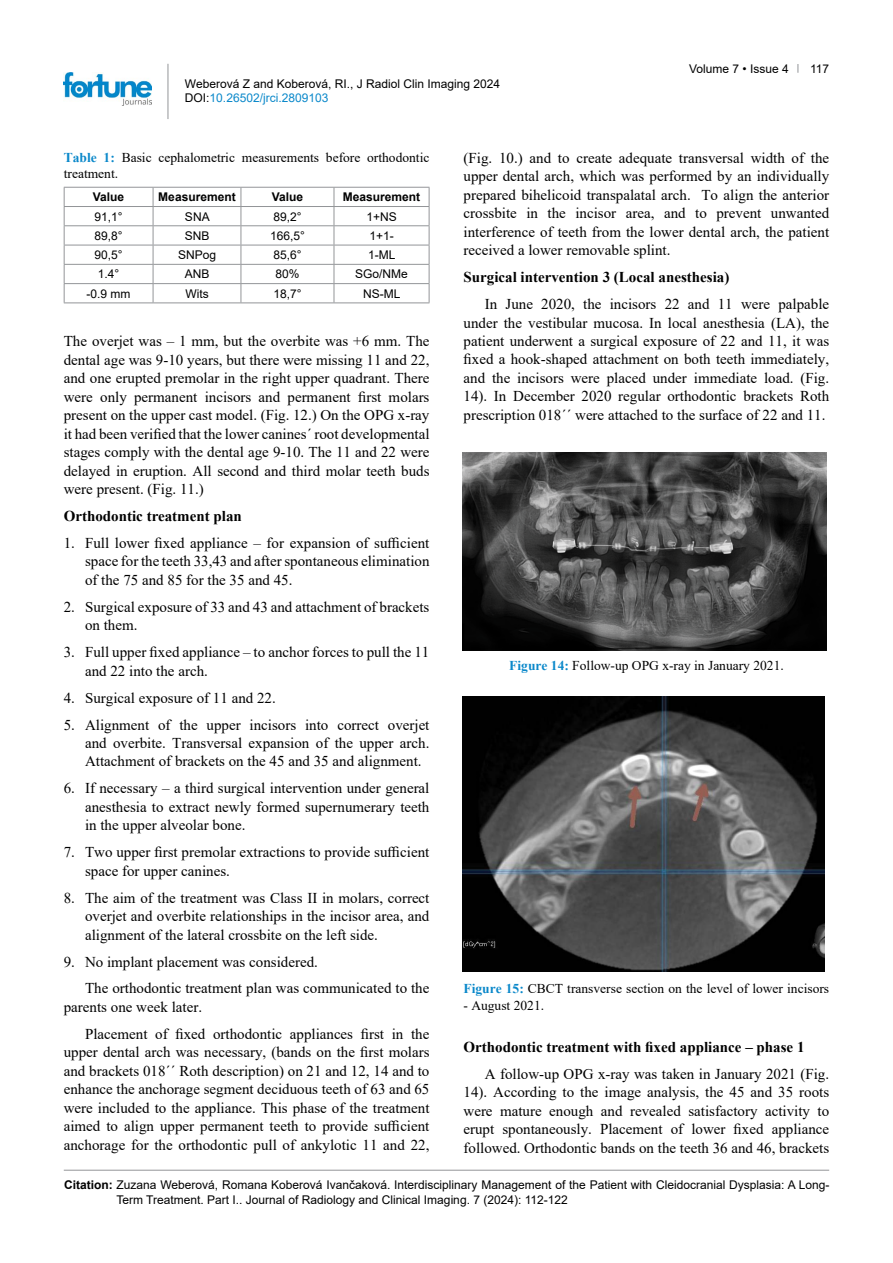
<style>
.page{position:relative;width:893px;height:1263px;background:#fff}
.page>*{position:absolute;margin:0;border:0;box-sizing:border-box;transform-origin:0 0}
.t1{font:15px/18.5px "Times New Roman";color:#000;text-align:justify}
.t2{font:700 15px "Times New Roman";color:#000}
.t3{font:13.5px/16.5px "Times New Roman";color:#000}
.t4{font:12px/14.4px "Arial";color:#000}
.t5{font:700 12px "Arial";color:#000}
.s1{color:#0a88ca}
.s2{font-weight:700;color:#0a88ca}
.s3{font-weight:700}
</style>
<div class="page">
<hr style="left:168px;top:64px;width:1px;height:55px;background:#939598">
<img style="left:64px;top:72px;width:88px;height:33px">
<hr style="left:64px;top:1170px;width:765px;height:1px;background:#939598">
<hr style="left:64px;top:187px;width:89px;height:1px;background:#939598">
<hr style="left:153px;top:187px;width:88px;height:1px;background:#939598">
<hr style="left:241px;top:187px;width:93px;height:1px;background:#939598">
<hr style="left:334px;top:187px;width:95px;height:1px;background:#939598">
<hr style="left:64px;top:206px;width:89px;height:1px;background:#939598">
<hr style="left:153px;top:206px;width:88px;height:1px;background:#939598">
<hr style="left:241px;top:206px;width:93px;height:1px;background:#939598">
<hr style="left:334px;top:206px;width:95px;height:1px;background:#939598">
<hr style="left:64px;top:225px;width:89px;height:1px;background:#939598">
<hr style="left:153px;top:225px;width:88px;height:1px;background:#939598">
<hr style="left:241px;top:225px;width:93px;height:1px;background:#939598">
<hr style="left:334px;top:225px;width:95px;height:1px;background:#939598">
<hr style="left:64px;top:245px;width:89px;height:1px;background:#939598">
<hr style="left:153px;top:245px;width:88px;height:1px;background:#939598">
<hr style="left:241px;top:245px;width:93px;height:1px;background:#939598">
<hr style="left:334px;top:245px;width:95px;height:1px;background:#939598">
<hr style="left:64px;top:264px;width:89px;height:1px;background:#939598">
<hr style="left:153px;top:264px;width:88px;height:1px;background:#939598">
<hr style="left:241px;top:264px;width:93px;height:1px;background:#939598">
<hr style="left:334px;top:264px;width:95px;height:1px;background:#939598">
<hr style="left:64px;top:283px;width:89px;height:1px;background:#939598">
<svg style="left:64px;top:188px;width:1px;height:114px"></svg>
<hr style="left:153px;top:283px;width:88px;height:1px;background:#939598">
<svg style="left:153px;top:188px;width:1px;height:114px"></svg>
<hr style="left:241px;top:283px;width:93px;height:1px;background:#939598">
<svg style="left:241px;top:188px;width:1px;height:114px"></svg>
<hr style="left:334px;top:283px;width:95px;height:1px;background:#939598">
<svg style="left:334px;top:188px;width:1px;height:114px"></svg>
<svg style="left:429px;top:188px;width:1px;height:114px"></svg>
<hr style="left:64px;top:302px;width:89px;height:1px;background:#939598">
<hr style="left:153px;top:302px;width:88px;height:1px;background:#939598">
<hr style="left:241px;top:302px;width:93px;height:1px;background:#939598">
<hr style="left:334px;top:302px;width:95px;height:1px;background:#939598">
<img style="left:462px;top:452px;width:364px;height:198px">
<img style="left:462px;top:696px;width:362px;height:276px">
<p class="t4" style="left:185px;top:76px;width:317px">Weberová Z and Koberová, RI., J Radiol Clin Imaging 2024<br>DOI:<span class="s1">10.26502/jrci.2809103</span></p>
<p class="t4" style="left:689px;top:61px;width:101px">Volume 7 • Issue 4</p>
<p class="t4" style="left:810px;top:61px;width:21px">117</p>
<p class="t3" style="left:64px;top:149px;width:367px"><span class="s2">Table 1:</span> Basic cephalometric measurements before orthodontic treatment.</p>
<p class="t5" style="left:93px;top:189px;width:33px">Value</p>
<p class="t5" style="left:158px;top:189px;width:79px">Measurement</p>
<p class="t5" style="left:272px;top:189px;width:33px">Value</p>
<p class="t5" style="left:343px;top:189px;width:79px">Measurement</p>
<p class="t4" style="left:95px;top:209px;width:30px">91,1°</p>
<p class="t4" style="left:185px;top:209px;width:26px">SNA</p>
<p class="t4" style="left:273px;top:209px;width:30px">89,2°</p>
<p class="t4" style="left:366px;top:209px;width:32px">1+NS</p>
<p class="t4" style="left:95px;top:228px;width:30px">89,8°</p>
<p class="t4" style="left:185px;top:228px;width:26px">SNB</p>
<p class="t4" style="left:270px;top:228px;width:36px">166,5°</p>
<p class="t4" style="left:369px;top:228px;width:26px">1+1-</p>
<p class="t4" style="left:95px;top:248px;width:30px">90,5°</p>
<p class="t4" style="left:178px;top:248px;width:40px">SNPog</p>
<p class="t4" style="left:273px;top:248px;width:30px">85,6°</p>
<p class="t4" style="left:368px;top:248px;width:29px">1-ML</p>
<p class="t4" style="left:98px;top:267px;width:23px">1.4°</p>
<p class="t4" style="left:185px;top:267px;width:26px">ANB</p>
<p class="t4" style="left:275px;top:267px;width:26px">80%</p>
<p class="t4" style="left:355px;top:267px;width:54px">SGo/NMe</p>
<p class="t4" style="left:87px;top:286px;width:46px">-0.9 mm</p>
<p class="t4" style="left:185px;top:286px;width:25px">Wits</p>
<p class="t4" style="left:273px;top:286px;width:30px">18,7°</p>
<p class="t4" style="left:363px;top:286px;width:39px">NS-ML</p>
<p class="t1" style="left:64px;top:332px;width:367px">The overjet was – 1 mm, but the overbite was +6 mm. The dental age was 9-10 years, but there were missing 11 and 22, and one erupted premolar in the right upper quadrant. There were only permanent incisors and permanent first molars present on the upper cast model. (Fig. 12.) On the OPG x-ray it had been verified that the lower canines´ root developmental stages comply with the dental age 9-10. The 11 and 22 were delayed in eruption. All second and third molar teeth buds were present. (Fig. 11.)</p>
<p class="t2" style="left:64px;top:505px;width:180px">Orthodontic treatment plan</p>
<p class="t1" style="left:85px;top:533px;width:346px;text-indent:-21px">1. Full lower fixed appliance – for expansion of sufficient space for the teeth 33,43 and after spontaneous elimination of the 75 and 85 for the 35 and 45.</p>
<p class="t1" style="left:85px;top:597px;width:346px;text-indent:-21px">2. Surgical exposure of 33 and 43 and attachment of brackets on them.</p>
<p class="t1" style="left:85px;top:642px;width:346px;text-indent:-21px">3. Full upper fixed appliance – to anchor forces to pull the 11 and 22 into the arch.</p>
<p class="t1" style="left:64px;top:688px;width:214px">4. Surgical exposure of 11 and 22.</p>
<p class="t1" style="left:85px;top:715px;width:346px;text-indent:-21px">5. Alignment of the upper incisors into correct overjet and overbite. Transversal expansion of the upper arch.<br>Attachment of brackets on the 45 and 35 and alignment.</p>
<p class="t1" style="left:85px;top:779px;width:346px;text-indent:-21px">6. If necessary – a third surgical intervention under general anesthesia to extract newly formed supernumerary teeth in the upper alveolar bone.</p>
<p class="t1" style="left:85px;top:842px;width:346px;text-indent:-21px">7. Two upper first premolar extractions to provide sufficient space for upper canines.</p>
<p class="t1" style="left:85px;top:888px;width:346px;text-indent:-21px">8. The aim of the treatment was Class II in molars, correct overjet and overbite relationships in the incisor area, and alignment of the lateral crossbite on the left side.</p>
<p class="t1" style="left:85px;top:947px;width:346px;line-height:27px;text-indent:-21px">9. No implant placement was considered.<br>The orthodontic treatment plan was communicated to the</p>
<p class="t1" style="left:85px;top:993px;width:346px;line-height:27px;text-indent:-21px">parents one week later.<br>Placement of fixed orthodontic appliances first in the</p>
<p class="t1" style="left:64px;top:1042px;width:367px">upper dental arch was necessary, (bands on the first molars and brackets 018´´ Roth description) on 21 and 12, 14 and to enhance the anchorage segment deciduous teeth of 63 and 65 were included to the appliance. This phase of the treatment aimed to align upper permanent teeth to provide sufficient anchorage for the orthodontic pull of ankylotic 11 and 22,</p>
<p class="t1" style="left:463px;top:148px;width:367px">(Fig. 10.) and to create adequate transversal width of the upper dental arch, which was performed by an individually prepared bihelicoid transpalatal arch. To align the anterior crossbite in the incisor area, and to prevent unwanted interference of teeth from the lower dental arch, the patient received a lower removable splint.</p>
<p class="t2" style="left:463px;top:266px;width:267px">Surgical intervention 3 (Local anesthesia)</p>
<p class="t1" style="left:463px;top:294px;width:367px;text-indent:21px">In June 2020, the incisors 22 and 11 were palpable under the vestibular mucosa. In local anesthesia (LA), the patient underwent a surgical exposure of 22 and 11, it was fixed a hook-shaped attachment on both teeth immediately, and the incisors were placed under immediate load. (Fig.<br>14). In December 2020 regular orthodontic brackets Roth prescription 018´´ were attached to the surface of 22 and 11.</p>
<p class="t3" style="left:509px;top:656px;width:276px"><span class="s2">Figure 14:</span> Follow-up OPG x-ray in January 2021.</p>
<p class="t3" style="left:463px;top:980px;width:367px"><span class="s2">Figure 15:</span> CBCT transverse section on the level of lower incisors</p>
<p class="t3" style="left:463px;top:997px;width:82px">- August 2021.</p>
<p class="t2" style="left:463px;top:1036px;width:342px">Orthodontic treatment with fixed appliance – phase 1</p>
<p class="t1" style="left:463px;top:1064px;width:367px;text-indent:21px">A follow-up OPG x-ray was taken in January 2021 (Fig.<br>14). According to the image analysis, the 45 and 35 roots were mature enough and revealed satisfactory activity to erupt spontaneously. Placement of lower fixed appliance followed. Orthodontic bands on the teeth 36 and 46, brackets</p>
<p class="t4" style="left:117px;top:1177px;width:715px;line-height:15px;text-indent:-52px"><span class="s3">Citation:</span> Zuzana Weberová, Romana Koberová Ivančaková. Interdisciplinary Management of the Patient with Cleidocranial Dysplasia: A Long-<br>Term Treatment. Part I.. Journal of Radiology and Clinical Imaging. 7 (2024): 112-122</p>
</div>
